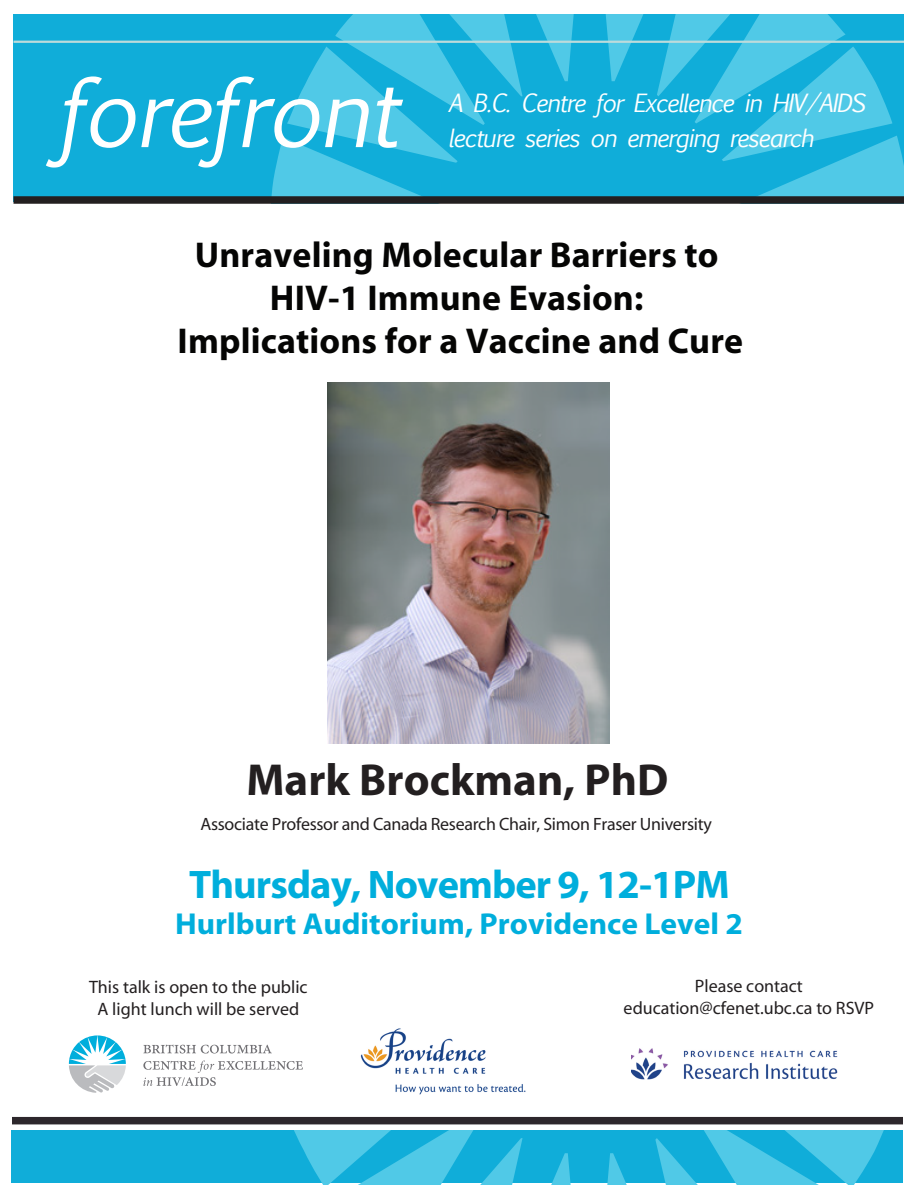
<style>
.page{position:relative;width:918px;height:1188px;background:#fff}
.page>*{position:absolute;margin:0;border:0;box-sizing:border-box;transform-origin:0 0}
.t1{font:italic 90px "Euphemia UCAS";letter-spacing:-.02em;color:#fff}
.t2{font:700 45px "Myriad";color:#231f20}
.t3{font:700 40.05px "Myriad";letter-spacing:-.025em;color:#00aedc}
.t4{font:700 36px/43.2px "Myriad";letter-spacing:.005em;color:#050504;text-align:center}
.t5{font:700 30.3px "Myriad";color:#00aedc;scale:1.04 1}
.t6{font:italic 24px/34.5px "Euphemia UCAS";letter-spacing:-.05em;color:#fff}
.t7{font:18px/21.6px "Myriad";color:#231f20;text-align:center}
.t8{font:17.85px "Myriad";letter-spacing:-.015em;color:#231f20}
</style>
<div class="page">
<div style="left:14px;top:14px;width:890px;height:188px;background:#10add9"></div>
<svg style="left:270px;top:14px;width:313px;height:182px"></svg>
<svg style="left:597px;top:14px;width:307px;height:182px"></svg>
<div style="left:14px;top:196px;width:890px;height:8px;background:#231f20"></div>
<hr style="left:14px;top:41px;width:890px;height:2px;background:#bcdbdb">
<div style="left:12px;top:1115px;width:891px;height:67px;background:#10add9"></div>
<svg style="left:550px;top:1153px;width:21px;height:32px"></svg>
<svg style="left:595px;top:1129px;width:308px;height:56px"></svg>
<div style="left:0;top:940px;width:916px;height:189px;background:#fff"></div>
<div style="left:12px;top:1117px;width:891px;height:7px;background:#2d272c"></div>
<svg style="left:69px;top:1035px;width:57px;height:58px"></svg>
<svg style="left:143px;top:1044px;width:380px;height:141px"></svg>
<img style="left:358px;top:1028px;width:168px;height:80px">
<img style="left:631px;top:1048px;width:207px;height:32px">
<img style="left:327px;top:382px;width:283px;height:362px">
<h1 class="t1" style="left:56px;top:49px;width:345px">forefront</h1>
<h3 class="t6" style="left:448px;top:86px;width:419px">A B.C. Centre for Excellence in HIV/AIDS lecture series on emerging research</h3>
<h3 class="t4" style="left:178px;top:235px;width:567px">Unraveling Molecular Barriers to<br>HIV-1 Immune Evasion:<br>Implications for a Vaccine and Cure</h3>
<h2 class="t2" style="left:247px;top:756px;width:423px">Mark Brockman, PhD</h2>
<p class="t8" style="left:200px;top:815px;width:513px">Associate Professor and Canada Research Chair, Simon Fraser University</p>
<h3 class="t3" style="left:189px;top:864px;width:542px">Thursday, November 9, 12-1PM</h3>
<h3 class="t5" style="left:175px;top:909px;width:548px">Hurlburt Auditorium, Providence Level 2</h3>
<p class="t7" style="left:89px;top:977px;width:220px">This talk is open to the public<br>A light lunch will be served</p>
<p class="t7" style="left:624px;top:976px;width:252px">Please contact education@cfenet.ubc.ca to RSVP</p>
</div>
